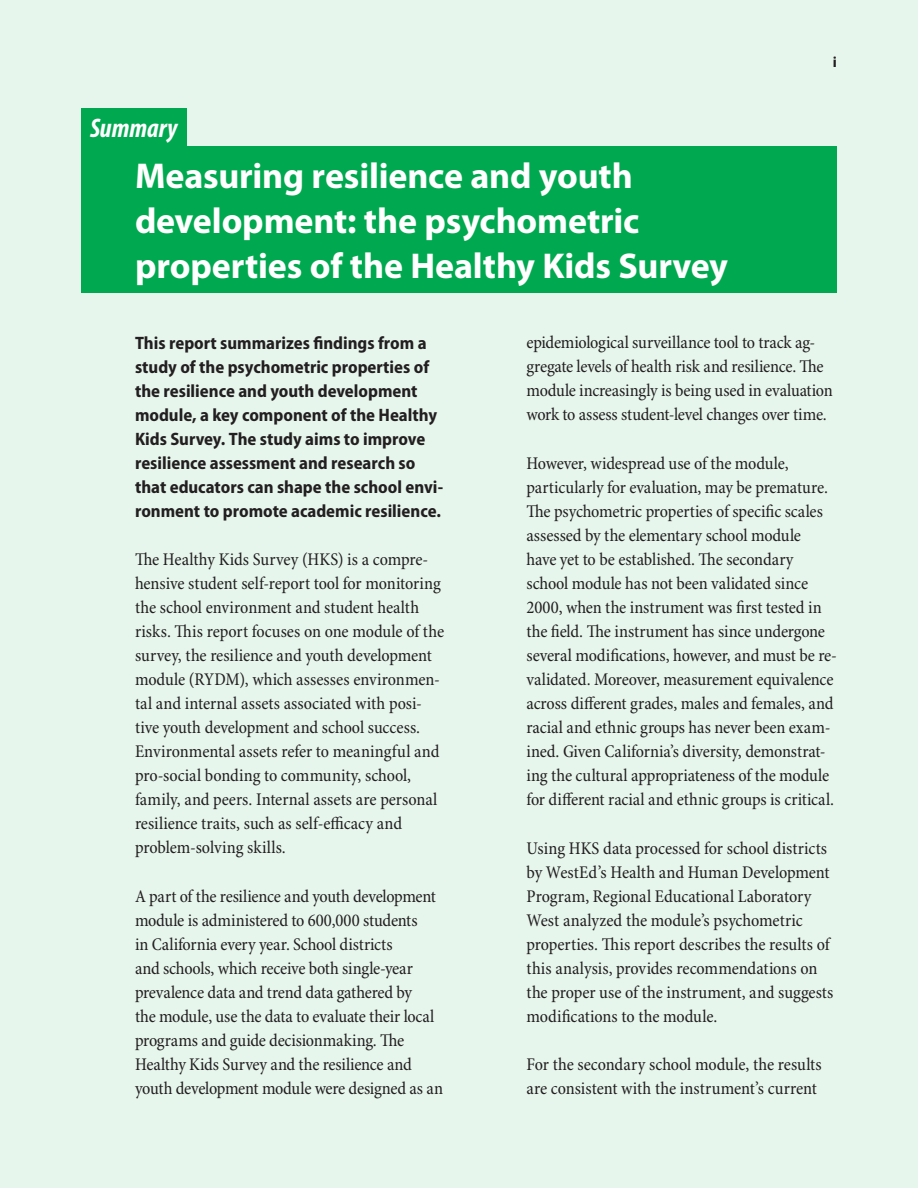
<style>
.page{position:relative;width:918px;height:1188px;background:#e6f6ed}
.page>*{position:absolute;margin:0;border:0;box-sizing:border-box;transform-origin:0 0}
.t1{font:700 36px/45px "Myriad Pro";letter-spacing:-.005em;color:#fff}
.t2{font:italic 700 condensed 27px "Myriad Pro";color:#fff}
.t3{font:condensed 18px/24px "Minion Pro";letter-spacing:-.01em;color:#231f20}
.t4{font:700 semi-condensed 18px/24px "Myriad Pro";color:#231f20}
.t5{font:700 15px "Myriad Pro";color:#231f20}
</style>
<div class="page">
<div style="left:81px;top:108px;width:105px;height:38px;background:#00a94f"></div>
<div style="left:81px;top:146px;width:756px;height:147px;background:#00a94f"></div>
<h2 class="t2" style="left:90px;top:114px;width:89px">Summary</h2>
<h1 class="t1" style="left:135px;top:154px;width:595px">Measuring resilience and youth development: the psychometric properties of the Healthy Kids Survey</h1>
<p class="t5" style="left:833px;top:54px;width:6px">i</p>
<p class="t4" style="left:135px;top:331px;width:310px">This report summarizes findings from a study of the psychometric properties of the resilience and youth development module, a key component of the Healthy Kids Survey. The study aims to improve resilience assessment and research so that educators can shape the school envi&shy;ronment to promote academic resilience.</p>
<p class="t3" style="left:135px;top:548px;width:311px">The Healthy Kids Survey (HKS) is a compre&shy;hensive student self-report tool for monitoring the school environment and student health risks. This report focuses on one module of the survey, the resilience and youth development module (RYDM), which assesses environmen&shy;tal and internal assets associated with posi&shy;tive youth development and school success.<br>Environmental assets refer to meaningful and pro-social bonding to community, school, family, and peers. Internal assets are personal resilience traits, such as self-efficacy and problem-solving skills.</p>
<p class="t3" style="left:135px;top:885px;width:310px">A part of the resilience and youth development module is administered to 600,000 students<br>in California every year. School districts<br>and schools, which receive both single-year prevalence data and trend data gathered by<br>the module, use the data to evaluate their local programs and guide decisionmaking. The Healthy Kids Survey and the resilience and youth development module were designed as an</p>
<p class="t3" style="left:526px;top:331px;width:308px">epidemiological surveillance tool to track ag&shy;gregate levels of health risk and resilience. The module increasingly is being used in evaluation work to assess student-level changes over time.</p>
<p class="t3" style="left:526px;top:452px;width:312px">However, widespread use of the module, particularly for evaluation, may be premature.<br>The psychometric properties of specific scales assessed by the elementary school module<br>have yet to be established. The secondary school module has not been validated since 2000, when the instrument was first tested in the field. The instrument has since undergone several modifications, however, and must be re&shy;validated. Moreover, measurement equivalence across different grades, males and females, and racial and ethnic groups has never been exam&shy;ined. Given California’s diversity, demonstrat&shy;ing the cultural appropriateness of the module for different racial and ethnic groups is critical.</p>
<p class="t3" style="left:527px;top:837px;width:309px">Using HKS data processed for school districts by WestEd’s Health and Human Development Program, Regional Educational Laboratory West analyzed the module’s psychometric properties. This report describes the results of this analysis, provides recommendations on the proper use of the instrument, and suggests modifications to the module.</p>
<p class="t3" style="left:527px;top:1053px;width:297px">For the secondary school module, the results are consistent with the instrument’s current</p>
</div>
